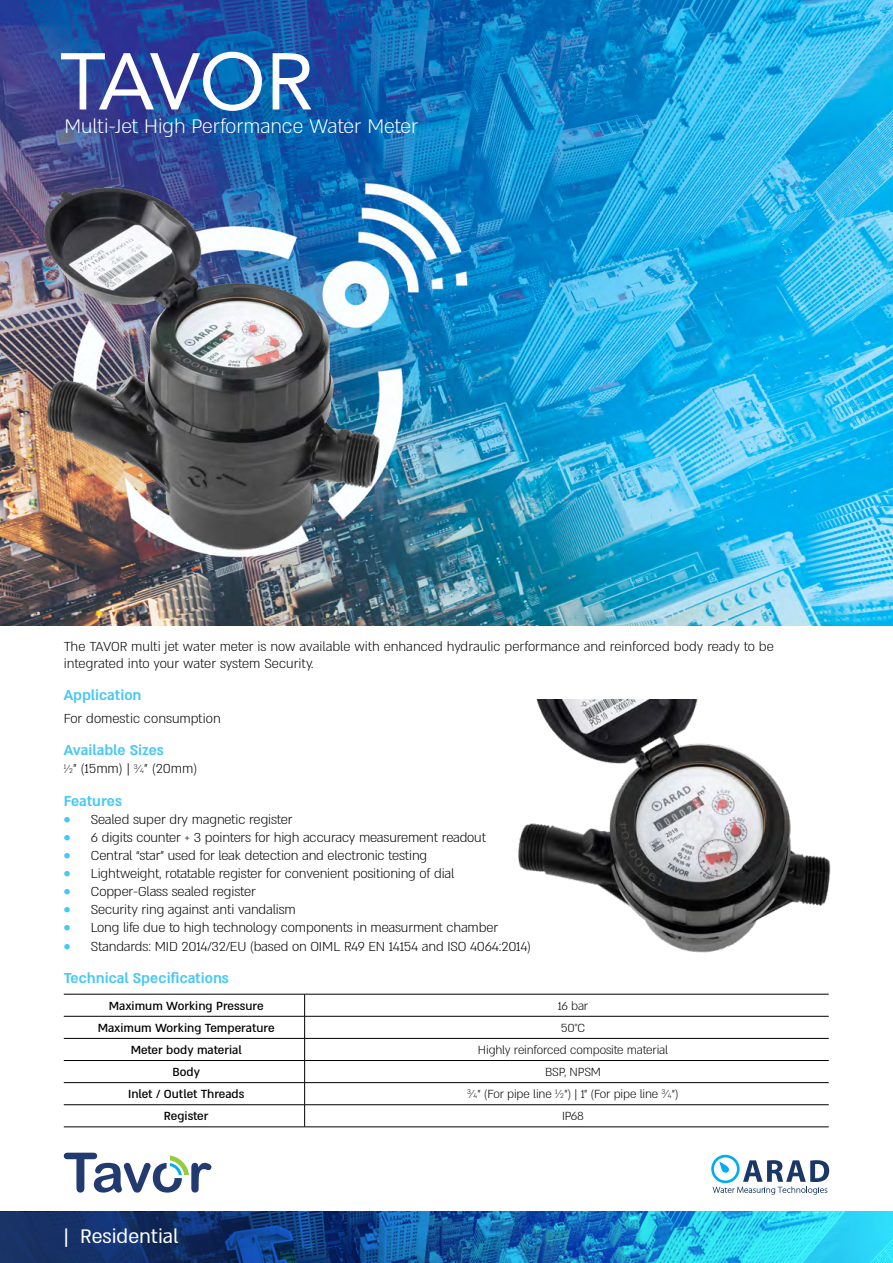
<style>
.page{position:relative;width:893px;height:1263px;background:#fff}
.page>*{position:absolute;margin:0;border:0;box-sizing:border-box;transform-origin:0 0}
.t1{font:79.5px "Avenir";letter-spacing:-.025em;color:#fff}
.t2{font:300 22.5px "Almoni Neue DL4.0 AAA";color:#fff}
.t3{font:22.5px "Almoni Neue DL4.0 AAA";color:#fff}
.t4{font:16.5px "Almoni Neue DL4.0 AAA D Bold";color:#44c8f5}
.t5{font:300 15px/16.5px "Almoni Neue DL4.0 AAA";letter-spacing:-.01em;color:#000}
.t6{font:500 13.5px "Almoni Neue DL4.0 AAA";color:#000}
.t7{font:300 13.5px "Almoni Neue DL4.0 AAA";letter-spacing:-.01em;color:#000}
.s1{font-size:13.5px}
.s2{font-size:7.8px}
.s3{font-family:"Almoni Neue DL4.0 AAA D Bold";font-weight:400;font-size:16.5px;color:#44c8f5}
</style>
<div class="page">
<img style="left:0;top:0;width:893px;height:625px">
<svg style="left:322px;top:1212px;width:571px;height:51px;background:#1d90c5"></svg>
<svg style="left:0;top:1212px;width:322px;height:51px;background:#11336e"></svg>
<img style="left:45px;top:161px;width:373px;height:406px">
<img style="left:518px;top:700px;width:313px;height:253px">
<svg style="left:711px;top:1155px;width:118px;height:40px"></svg>
<svg style="left:64px;top:1153px;width:147px;height:39px"></svg>
<hr style="left:64px;top:994px;width:241px;height:1px;background:#000">
<hr style="left:305px;top:994px;width:524px;height:1px;background:#000">
<hr style="left:64px;top:1016px;width:241px;height:1px;background:#000">
<hr style="left:305px;top:1016px;width:524px;height:1px;background:#000">
<hr style="left:64px;top:1038px;width:241px;height:1px;background:#000">
<hr style="left:305px;top:1038px;width:524px;height:1px;background:#000">
<hr style="left:64px;top:1060px;width:241px;height:1px;background:#000">
<hr style="left:305px;top:1060px;width:524px;height:1px;background:#000">
<hr style="left:64px;top:1082px;width:241px;height:1px;background:#000">
<hr style="left:305px;top:1082px;width:524px;height:1px;background:#000">
<hr style="left:64px;top:1104px;width:241px;height:1px;background:#000">
<hr style="left:305px;top:1104px;width:524px;height:1px;background:#000">
<svg style="left:304px;top:994px;width:1px;height:132px"></svg>
<hr style="left:64px;top:1126px;width:241px;height:1px;background:#000">
<hr style="left:305px;top:1126px;width:524px;height:1px;background:#000">
<h1 class="t1" style="left:60px;top:18px;width:256px">TAVOR</h1>
<h2 class="t2" style="left:64px;top:109px;width:355px">Multi-Jet High Performance Water Meter</h2>
<p class="t5" style="left:64px;top:637px;width:712px">The TAVOR multi jet water meter is now available with enhanced hydraulic performance and reinforced body ready to be integrated into your water system Security.</p>
<p class="t4" style="left:64px;top:682px;width:79px">Application</p>
<p class="t5" style="left:64px;top:708px;width:158px">For domestic consumption</p>
<p class="t4" style="left:64px;top:737px;width:102px">Available Sizes</p>
<p class="t5" style="left:64px;top:759px;width:135px"><sup>1</sup><span class="s1">⁄</span><span class="s2">2</span>” (15mm) | <sup>3</sup><span class="s1">⁄</span><span class="s2">4</span>” (20mm)</p>
<p class="t4" style="left:64px;top:788px;width:60px">Features</p>
<p class="t5" style="left:64px;top:809px;width:230px"><span class="s3">•</span> Sealed super dry magnetic register</p>
<p class="t5" style="left:64px;top:827px;width:424px"><span class="s3">•</span> 6 digits counter + 3 pointers for high accuracy measurement readout</p>
<p class="t5" style="left:64px;top:845px;width:365px"><span class="s3">•</span> Central “star” used for leak detection and electronic testing</p>
<p class="t5" style="left:64px;top:863px;width:392px"><span class="s3">•</span> Lightweight, rotatable register for convenient positioning of dial</p>
<p class="t5" style="left:64px;top:881px;width:194px"><span class="s3">•</span> Copper-Glass sealed register</p>
<p class="t5" style="left:64px;top:899px;width:233px"><span class="s3">•</span> Security ring against anti vandalism</p>
<p class="t5" style="left:64px;top:917px;width:436px"><span class="s3">•</span> Long life due to high technology components in measurment chamber</p>
<p class="t5" style="left:64px;top:936px;width:469px"><span class="s3">•</span> Standards: MID 2014/32/EU (based on OIML R49 EN 14154 and ISO 4064:2014)</p>
<p class="t4" style="left:64px;top:965px;width:167px">Technical Specifications</p>
<p class="t6" style="left:109px;top:995px;width:156px">Maximum Working Pressure</p>
<p class="t7" style="left:558px;top:995px;width:32px">16 bar</p>
<p class="t6" style="left:98px;top:1017px;width:178px">Maximum Working Temperature</p>
<p class="t7" style="left:561px;top:1017px;width:26px">50°C</p>
<p class="t6" style="left:131px;top:1039px;width:113px">Meter body material</p>
<p class="t7" style="left:478px;top:1039px;width:192px">Highly reinforced composite material</p>
<p class="t6" style="left:173px;top:1061px;width:29px">Body</p>
<p class="t7" style="left:545px;top:1061px;width:57px">BSP, NPSM</p>
<p class="t6" style="left:128px;top:1083px;width:118px">Inlet / Outlet Threads</p>
<p class="t7" style="left:467px;top:1083px;width:213px"><sup>3</sup>⁄<span class="s2">4</span>” (For pipe line <sup>1</sup>⁄<span class="s2">2</span>”) | 1” (For pipe line <sup>3</sup>⁄<span class="s2">4</span>”)</p>
<p class="t6" style="left:164px;top:1105px;width:46px">Register</p>
<p class="t7" style="left:562px;top:1105px;width:24px">IP68</p>
<h2 class="t3" style="left:64px;top:1219px;width:116px">| Residential</h2>
</div>
